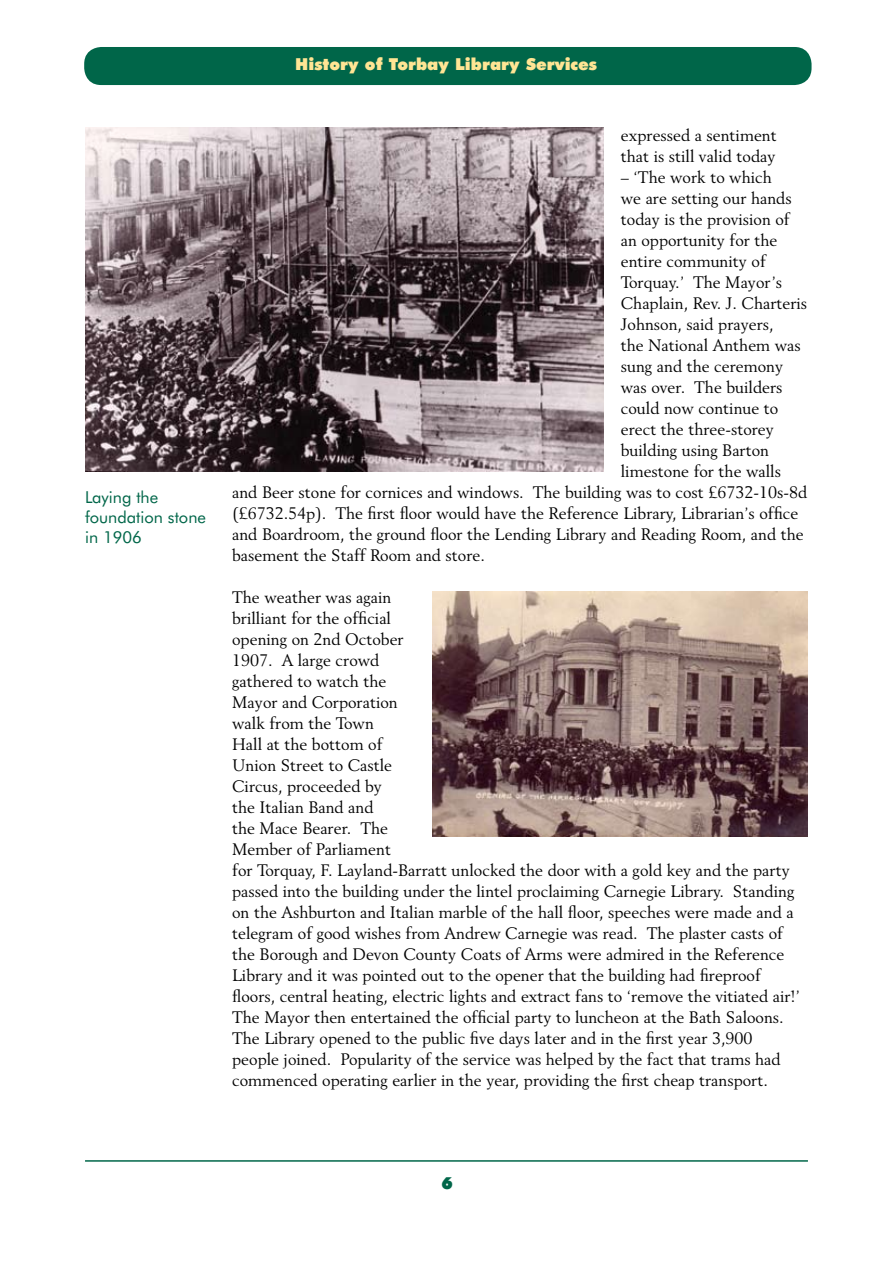
<style>
.page{position:relative;width:893px;height:1263px;background:#fff}
.page>*{position:absolute;margin:0;border:0;box-sizing:border-box;transform-origin:0 0}
.t1{font:16.5px/21px "Revival 565 BT";color:#000}
.small_margin_text{font:16.5px/19.8px "Futura BT";color:#006649}
.heading{font:900 16.5px "Futura BT";color:#ffe594}
</style>
<div class="page">
<div style="left:84px;top:47px;width:727px;height:38px;background:#006649;border-radius:17px"></div>
<img style="left:85px;top:128px;width:519px;height:343px">
<img style="left:433px;top:591px;width:375px;height:245px">
<hr style="left:85px;top:1160px;width:723px;height:2px;background:#006649">
<p class="small_margin_text" style="left:85px;top:487px;width:122px">Laying the foundation stone in 1906</p>
<p class="heading" style="left:295px;top:54px;width:303px">History of Torbay Library Services</p>
<p class="t1" style="left:621px;top:125px;width:157px">expressed a sentiment that is still valid today</p>
<p class="t1" style="left:621px;top:167px;width:152px">– ‘The work to which</p>
<p class="t1" style="left:621px;top:188px;width:172px">we are setting our hands</p>
<p class="t1" style="left:621px;top:209px;width:170px">today is the provision of</p>
<p class="t1" style="left:621px;top:230px;width:158px">an opportunity for the</p>
<p class="t1" style="left:621px;top:251px;width:146px">entire community of</p>
<p class="t1" style="left:621px;top:272px;width:163px">Torquay.’ The Mayor’s</p>
<p class="t1" style="left:621px;top:293px;width:188px">Chaplain, Rev. J. Charteris</p>
<p class="t1" style="left:621px;top:314px;width:154px">Johnson, said prayers,</p>
<p class="t1" style="left:621px;top:335px;width:181px">the National Anthem was</p>
<p class="t1" style="left:621px;top:356px;width:164px">sung and the ceremony</p>
<p class="t1" style="left:621px;top:377px;width:163px">was over. The builders</p>
<p class="t1" style="left:621px;top:398px;width:159px">could now continue to</p>
<p class="t1" style="left:621px;top:419px;width:155px">erect the three-storey</p>
<p class="t1" style="left:621px;top:440px;width:150px">building using Barton</p>
<p class="t1" style="left:621px;top:461px;width:162px">limestone for the walls</p>
<p class="t1" style="left:232px;top:482px;width:577px">and Beer stone for cornices and windows. The building was to cost £6732-10s-8d</p>
<p class="t1" style="left:232px;top:503px;width:568px">(£6732.54p). The first floor would have the Reference Library, Librarian’s office</p>
<p class="t1" style="left:232px;top:524px;width:573px">and Boardroom, the ground floor the Lending Library and Reading Room, and the</p>
<p class="t1" style="left:232px;top:545px;width:254px">basement the Staff Room and store.</p>
<p class="t1" style="left:232px;top:587px;width:569px">The weather was again<br>brilliant for the official<br>opening on 2nd October<br>1907. A large crowd<br>gathered to watch the<br>Mayor and Corporation<br>walk from the Town<br>Hall at the bottom of<br>Union Street to Castle<br>Circus, proceeded by<br>the Italian Band and<br>the Mace Bearer. The<br>Member of Parliament<br>for Torquay, F. Layland-Barratt unlocked the door with a gold key and the party passed into the building under the lintel proclaiming Carnegie Library. Standing on the Ashburton and Italian marble of the hall floor, speeches were made and a telegram of good wishes from Andrew Carnegie was read. The plaster casts of the Borough and Devon County Coats of Arms were admired in the Reference Library and it was pointed out to the opener that the building had fireproof floors, central heating, electric lights and extract fans to ‘remove the vitiated air!’ The Mayor then entertained the official party to luncheon at the Bath Saloons.<br>The Library opened to the public five days later and in the first year 3,900 people joined. Popularity of the service was helped by the fact that trams had commenced operating earlier in the year, providing the first cheap transport.</p>
</div>
